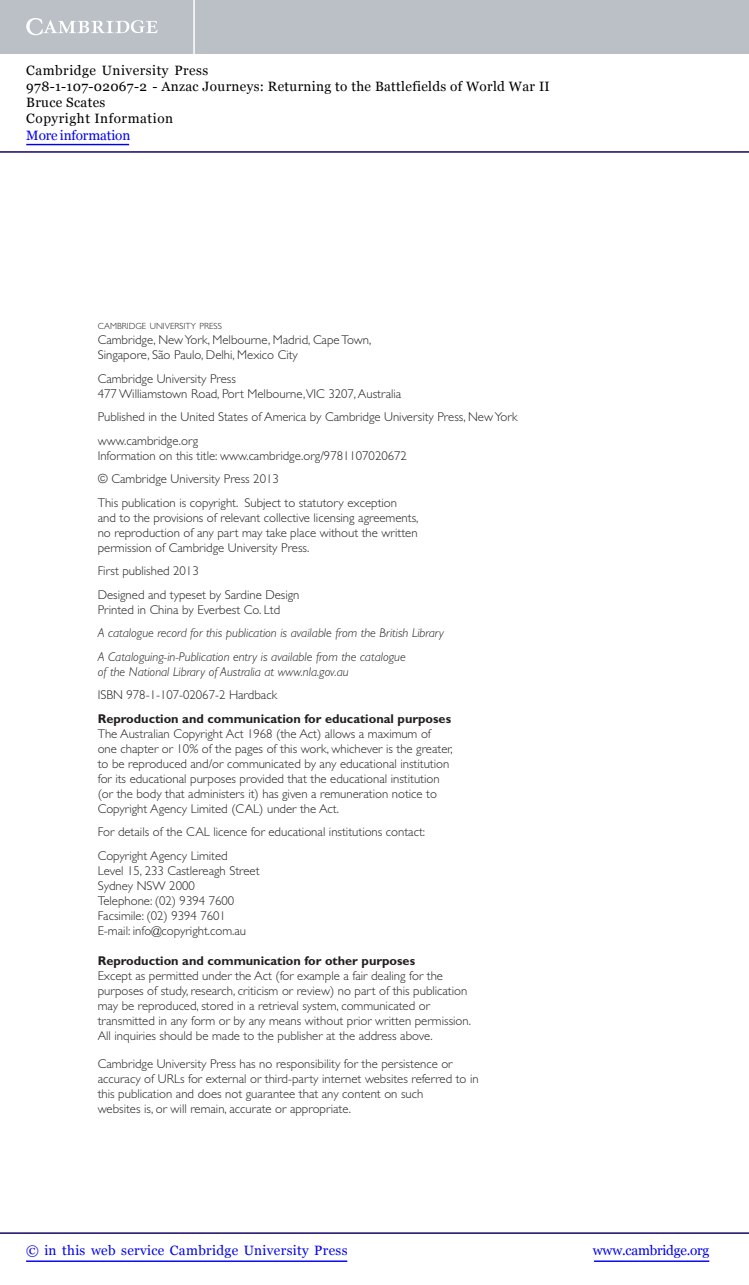
<style>
.page{position:relative;width:749px;height:1285px;background:#fff}
.page>*{position:absolute;margin:0;border:0;box-sizing:border-box;transform-origin:0 0}
.t1{font:13.5px/16.2px "Georgia";letter-spacing:.025em;color:#000}
.t2{font:13.5px "Georgia";letter-spacing:.025em;color:#0000f1}
.t3{font:13.5px "Georgia";letter-spacing:-.015em;color:#0000f1}
.t4{font:13.5px "Georgia";letter-spacing:-.01em;color:#0000f1}
.t5{font:300 12.75px/15px "Gill Sans CE";color:#231f20}
.t6{font:italic 300 12.75px/23.5px "Gill Sans CE";color:#231f20}
.t7{font:700 12.75px "Gill Sans CE";color:#231f20}
.t8{font:300 8.85px "Gill Sans CE";color:#231f20}
</style>
<div class="page">
<div style="left:0;top:0;width:748px;height:54px;background:#bac0c6"></div>
<svg style="left:26px;top:18px;width:132px;height:17px"></svg>
<hr style="left:193px;top:0;width:2px;height:54px;background:#fff">
<hr style="left:0;top:151px;width:748px;height:2px;background:#150666">
<hr style="left:593px;top:1260px;width:116px;height:2px;background:#0000f1">
<hr style="left:0;top:1232px;width:748px;height:2px;background:#150666">
<hr style="left:26px;top:1260px;width:321px;height:2px;background:#0000f1">
<hr style="left:26px;top:144px;width:103px;height:1px;background:#0000f1">
<p class="t1" style="left:26px;top:62px;width:525px">Cambridge University Press<br>978-1-107-02067-2 - Anzac Journeys: Returning to the Battlefields of World War II Bruce Scates<br>Copyright Information</p>
<p class="t4" style="left:26px;top:127px;width:105px">More information</p>
<p class="t8" style="left:98px;top:321px;width:126px">CAMBRIDGE UNIVERSITY PRESS</p>
<p class="t5" style="left:98px;top:333px;width:275px">Cambridge, New York, Melbourne, Madrid, Cape Town,<br>Singapore, São Paulo, Delhi, Mexico City</p>
<p class="t5" style="left:98px;top:371px;width:305px">Cambridge University Press<br>477 Williamstown Road, Port Melbourne,VIC 3207, Australia</p>
<p class="t5" style="left:98px;top:405px;width:421px;line-height:23.5px">Published in the United States of America by Cambridge University Press, New York www.cambridge.org</p>
<p class="t5" style="left:98px;top:444px;width:310px;line-height:23.5px">Information on this title: www.cambridge.org/9781107020672 © Cambridge University Press 2013<br>This publication is copyright. Subject to statutory exception</p>
<p class="t5" style="left:98px;top:510px;width:322px;text-align:justify">and to the provisions of relevant collective licensing agreements, no reproduction of any part may take place without the written permission of Cambridge University Press.</p>
<p class="t5" style="left:98px;top:559px;width:203px;line-height:23.5px">First published 2013<br>Designed and typeset by Sardine Design</p>
<p class="t5" style="left:98px;top:602px;width:184px">Printed in China by Everbest Co. Ltd</p>
<p class="t6" style="left:98px;top:621px;width:348px">A catalogue record for this publication is available from the British Library<br>A Cataloguing-in-Publication entry is available from the catalogue</p>
<p class="t6" style="left:98px;top:660px;width:252px">of the National Library of Australia at www.nla.gov.au</p>
<p class="t5" style="left:98px;top:688px;width:181px">ISBN 978-1-107-02067-2 Hardback</p>
<p class="t7" style="left:98px;top:711px;width:355px">Reproduction and communication for educational purposes</p>
<p class="t5" style="left:98px;top:726px;width:356px">The Australian Copyright Act 1968 (the Act) allows a maximum of one chapter or 10% of the pages of this work, whichever is the greater, to be reproduced and/or communicated by any educational institution for its educational purposes provided that the educational institution (or the body that administers it) has given a remuneration notice to Copyright Agency Limited (CAL) under the Act.</p>
<p class="t5" style="left:98px;top:820px;width:329px;line-height:23.5px">For details of the CAL licence for educational institutions contact:<br>Copyright Agency Limited</p>
<p class="t5" style="left:98px;top:863px;width:163px">Level 15, 233 Castlereagh Street<br>Sydney NSW 2000<br>Telephone: (02) 9394 7600<br>Facsimile: (02) 9394 7601<br>E-mail: info@copyright.com.au</p>
<p class="t7" style="left:98px;top:953px;width:319px">Reproduction and communication for other purposes</p>
<p class="t5" style="left:98px;top:968px;width:375px">Except as permitted under the Act (for example a fair dealing for the purposes of study, research, criticism or review) no part of this publication may be reproduced, stored in a retrieval system, communicated or transmitted in any form or by any means without prior written permission.<br>All inquiries should be made to the publisher at the address above.</p>
<p class="t5" style="left:98px;top:1056px;width:382px">Cambridge University Press has no responsibility for the persistence or accuracy of URLs for external or third-party internet websites referred to in this publication and does not guarantee that any content on such<br>websites is, or will remain, accurate or appropriate.</p>
<p class="t2" style="left:26px;top:1243px;width:323px">© in this web service Cambridge University Press</p>
<p class="t3" style="left:592px;top:1243px;width:118px">www.cambridge.org</p>
</div>
